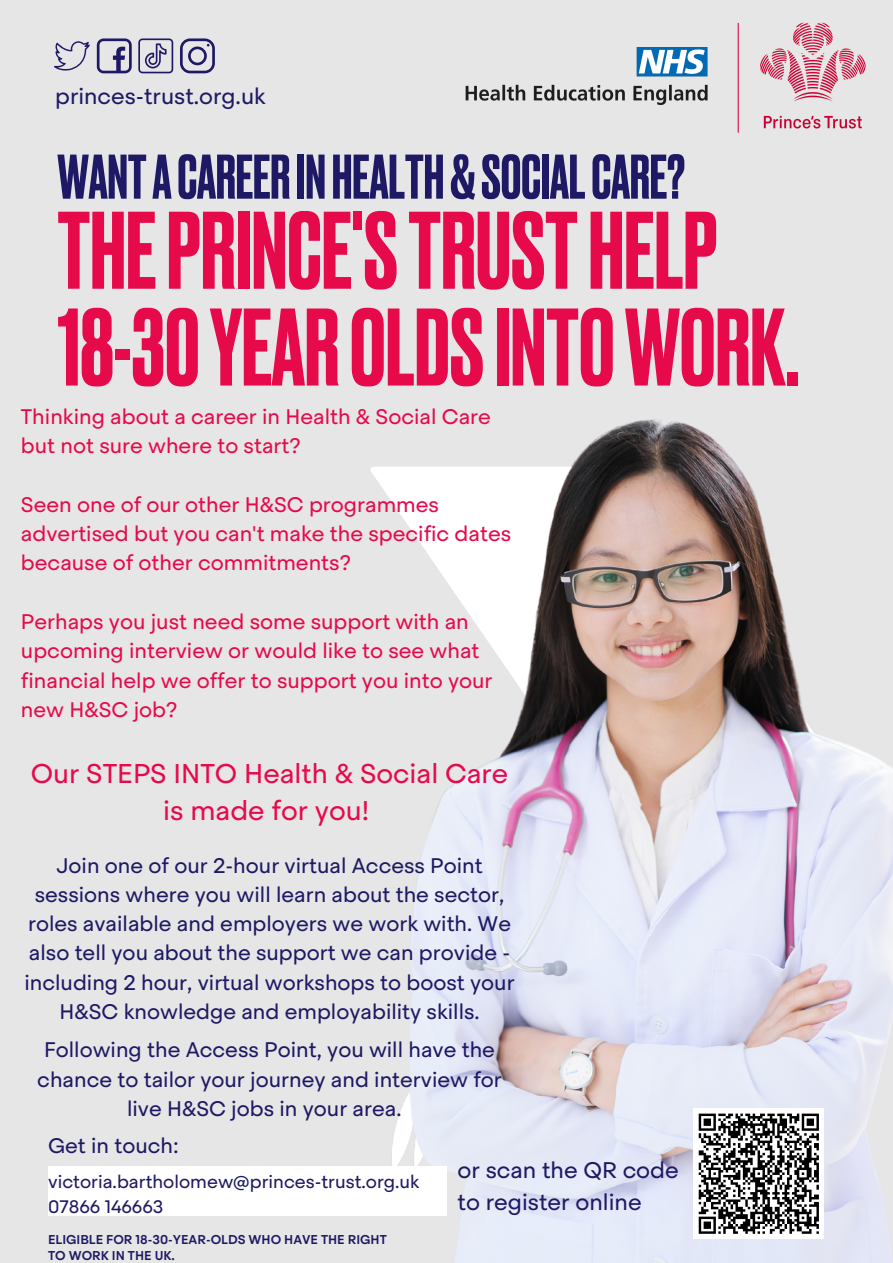
<style>
.page{position:relative;width:893px;height:1263px;background:#e6e6e6}
.page>*{position:absolute;margin:0;border:0;box-sizing:border-box;transform-origin:0 0}
.t1{font:500 103.57px/96.8px "Druk";color:#e60a4b}
.t2{font:500 59.25px "Druk";color:#1e1964}
.t3{font:27px/37.7px "Steradian";color:#e60a4b;text-align:center}
.t4{font:22.5px/31.5px "Steradian";color:#1e1964}
.t5{font:22.35px "Steradian";color:#1e1964}
.t6{font:21px/29.2px "Steradian";color:#1e1964;text-align:center}
.t7{font:21px/29.2px "Steradian";color:#e60a4b}
.t8{font:18px/24.8px "Steradian";color:#1e1964}
.t9{font:500 12.75px/16.4px "Steradian";color:#1e1964}
</style>
<div class="page">
<svg style="left:138px;top:38px;width:35px;height:35px"></svg>
<svg style="left:97px;top:38px;width:35px;height:35px"></svg>
<svg style="left:180px;top:38px;width:35px;height:35px"></svg>
<svg style="left:54px;top:41px;width:36px;height:30px"></svg>
<img style="left:298px;top:419px;width:595px;height:844px">
<div style="left:48px;top:1166px;width:399px;height:49px;background:#fff"></div>
<img style="left:760px;top:23px;width:105px;height:106px">
<img style="left:465px;top:48px;width:243px;height:56px">
<hr style="left:737px;top:23px;width:2px;height:110px;background:#e60a4b">
<div style="left:694px;top:1109px;width:130px;height:130px;background:#fff"></div>
<svg style="left:698px;top:1113px;width:121px;height:121px"></svg>
<p class="t5" style="left:55px;top:82px;width:212px">princes-trust.org.uk</p>
<h2 class="t2" style="left:57px;top:151px;width:629px">WANTACAREERINHEALTH&amp;SOCIALCARE?</h2>
<h1 class="t1" style="left:57px;top:208px;width:743px">THEPRINCE'STRUSTHELP<br>18-30YEAROLDSINTOWORK.</h1>
<p class="t7" style="left:21px;top:402px;width:471px">Thinking about a career in Health &amp; Social Care but not sure where to start?</p>
<p class="t7" style="left:21px;top:490px;width:492px">Seen one of our other H&amp;SC programmes advertised but you can't make the specific dates because of other commitments?</p>
<p class="t7" style="left:21px;top:607px;width:473px">Perhaps you just need some support with an upcoming interview or would like to see what financial help we offer to support you into your new H&amp;SC job?</p>
<p class="t3" style="left:31px;top:754px;width:479px">Our STEPS INTO Health &amp; Social Care is made for you!</p>
<p class="t6" style="left:24px;top:851px;width:492px">Join one of our 2-hour virtual Access Point sessions where you will learn about the sector, roles available and employers we work with. We also tell you about the support we can provide - including 2 hour, virtual workshops to boost your H&amp;SC knowledge and employability skills.</p>
<p class="t6" style="left:37px;top:1035px;width:466px">Following the Access Point, you will have the chance to tailor your journey and interview for live H&amp;SC jobs in your area.</p>
<p class="t6" style="left:48px;top:1131px;width:132px">Get in touch:</p>
<p class="t8" style="left:48px;top:1169px;width:373px">victoria.bartholomew@princes-trust.org.uk<br>07866 146663</p>
<p class="t9" style="left:48px;top:1231px;width:340px">ELIGIBLE FOR 18-30-YEAR-OLDS WHO HAVE THE RIGHT<br>TO WORK IN THE UK.</p>
<p class="t4" style="left:457px;top:1155px;width:223px">or scan the QR code to register online</p>
</div>
